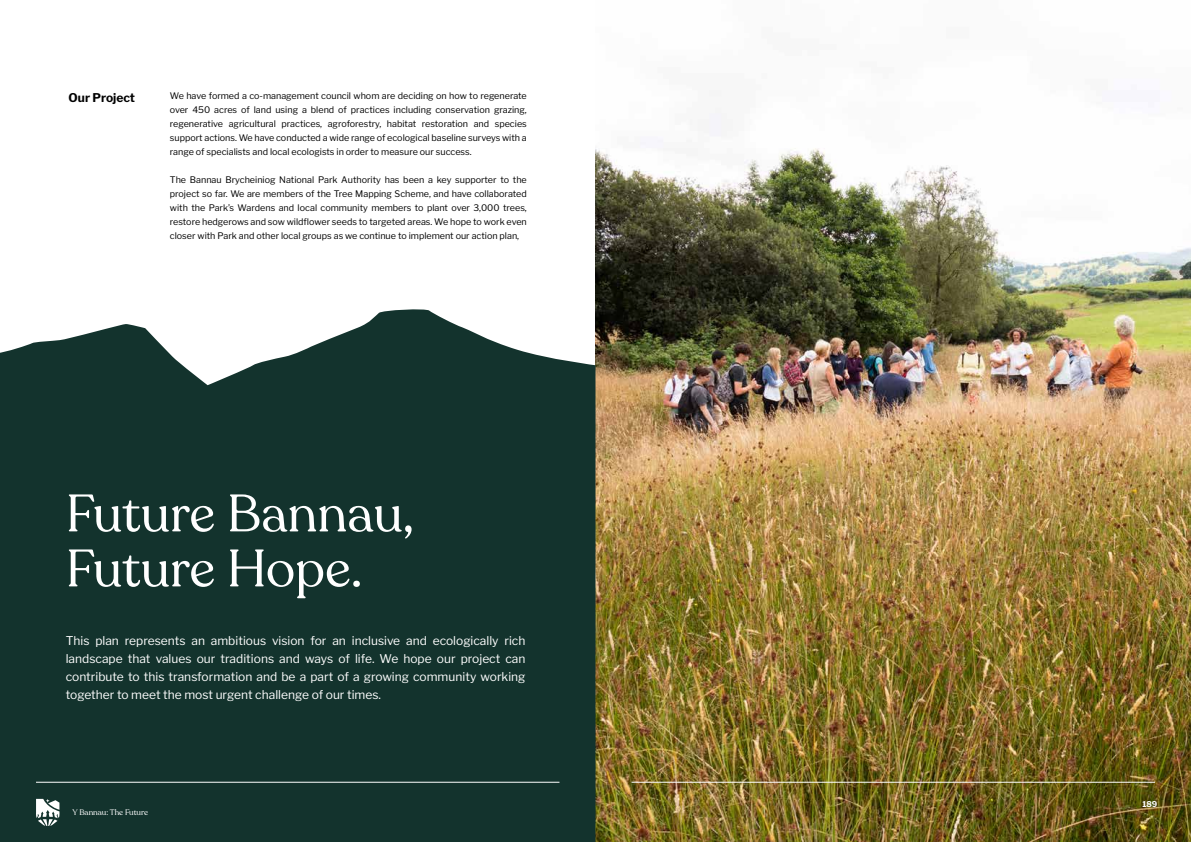
<style>
.page{position:relative;width:1191px;height:842px;background:#fff}
.page>*{position:absolute;margin:0;border:0;box-sizing:border-box;transform-origin:0 0}
.t1{font:52px/55px "Recoleta";color:#fff}
.t2{font:12px/18px "Libre Franklin";color:#fff;text-align:justify}
.t3{font:700 12px "Libre Franklin";color:#000}
.t4{font:9px/14px "Libre Franklin";color:#000;text-align:justify}
.t5{font:8px "Recoleta";color:#fff}
.t6{font:700 8px "Libre Franklin";color:#fff}
</style>
<div class="page">
<img style="left:595px;top:113px;width:596px;height:729px">
<div style="left:0;top:309px;width:595px;height:533px;background:#13332d"></div>
<hr style="left:36px;top:782px;width:523px;height:1px;background:#fff">
<hr style="left:631px;top:782px;width:524px;height:1px;background:#fff">
<svg style="left:36px;top:799px;width:23px;height:27px"></svg>
<h2 class="t3" style="left:69px;top:88px;width:68px">Our Project</h2>
<p class="t4" style="left:170px;top:88px;width:358px">We have formed a co-management council whom are deciding on how to regenerate over 450 acres of land using a blend of practices including conservation grazing, regenerative agricultural practices, agroforestry, habitat restoration and species support actions. We have conducted a wide range of ecological baseline surveys with a range of specialists and local ecologists in order to measure our success.</p>
<p class="t4" style="left:170px;top:172px;width:358px">The Bannau Brycheiniog National Park Authority has been a key supporter to the project so far. We are members of the Tree Mapping Scheme, and have collaborated with the Park’s Wardens and local community members to plant over 3,000 trees, restore hedgerows and sow wildflower seeds to targeted areas. We hope to work even closer with Park and other local groups as we continue to implement our action plan,</p>
<h1 class="t1" style="left:66px;top:487px;width:349px">Future Bannau,<br>Future Hope.</h1>
<p class="t2" style="left:66px;top:630px;width:461px">This plan represents an ambitious vision for an inclusive and ecologically rich landscape that values our traditions and ways of life. We hope our project can contribute to this transformation and be a part of a growing community working together to meet the most urgent challenge of our times.</p>
<p class="t5" style="left:73px;top:807px;width:77px">Y Bannau: The Future</p>
<p class="t6" style="left:1142px;top:797px;width:17px">189</p>
</div>
